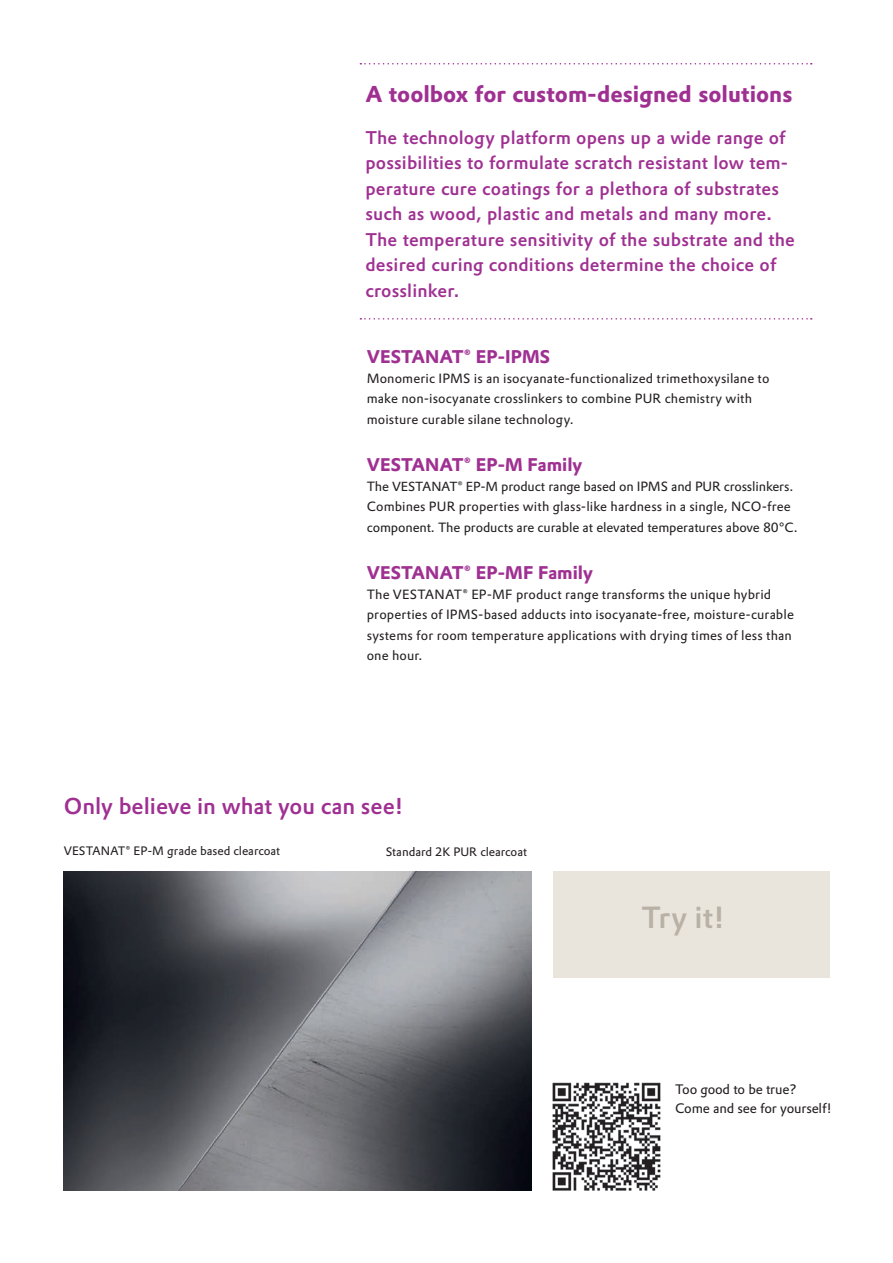
<style>
.page{position:relative;width:893px;height:1263px;background:#fff}
.page>*{position:absolute;margin:0;border:0;box-sizing:border-box;transform-origin:0 0}
.t1{font:500 30px "Evonik Prokyon";color:#bab1a6}
.t2{font:700 22.5px "Evonik Prokyon";color:#9f3092}
.t3{font:500 22.5px "Evonik Prokyon";color:#9f3092}
.t4{font:500 18px/25.5px "Evonik Prokyon";letter-spacing:.01em;color:#9f3092}
.t5{font:700 18px "Evonik Prokyon";color:#9f3092}
.t6{font:13.5px/18.3px "Evonik Prokyon";letter-spacing:-.01em;color:#231f20}
.t7{font:13.2px/20.2px "Evonik Prokyon";letter-spacing:.01em;color:#231f20}
.t8{font:12px "Evonik Prokyon";color:#231f20}
.s1{font-size:12.9px}
</style>
<div class="page">
<img style="left:64px;top:872px;width:467px;height:319px">
<div style="left:553px;top:872px;width:276px;height:106px;background:#e9e5dd"></div>
<svg style="left:360px;top:63px;width:452px;height:2px"></svg>
<svg style="left:360px;top:318px;width:452px;height:2px"></svg>
<img style="left:552px;top:1082px;width:109px;height:109px">
<h2 class="t2" style="left:365px;top:76px;width:429px">A toolbox for custom-designed solutions</h2>
<p class="t4" style="left:365px;top:124px;width:431px">The technology platform opens up a wide range of possibilities to formulate scratch resistant low tem&shy;perature cure coatings for a plethora of substrates such as wood, plastic and metals and many more.<br>The temperature sensitivity of the substrate and the desired curing conditions determine the choice of crosslinker.</p>
<h3 class="t5" style="left:367px;top:342px;width:185px">VESTANAT® EP-IPMS</h3>
<p class="t7" style="left:367px;top:368px;width:404px">Monomeric IPMS is an isocyanate-functionalized trimethoxysilane to make non-isocyanate crosslinkers to combine PUR chemistry with moisture curable silane technology.</p>
<h3 class="t5" style="left:367px;top:450px;width:217px">VESTANAT® EP-M Family</h3>
<p class="t7" style="left:367px;top:476px;width:432px">The <span class="s1">VESTANAT® EP-M</span> product range based on IPMS and PUR crosslinkers.<br>Combines PUR properties with glass-like hardness in a single, NCO-free component. The products are curable at elevated temperatures above 80°C.</p>
<h3 class="t5" style="left:367px;top:558px;width:228px">VESTANAT® EP-MF Family</h3>
<p class="t7" style="left:367px;top:584px;width:429px">The VESTANAT® EP-MF product range transforms the unique hybrid properties of IPMS-based adducts into isocyanate-free, moisture-curable systems for room temperature applications with drying times of less than one hour.</p>
<h2 class="t3" style="left:64px;top:788px;width:341px">Only believe in what you can see!</h2>
<p class="t8" style="left:64px;top:841px;width:218px">VESTANAT® EP-M grade based clearcoat</p>
<p class="t8" style="left:386px;top:842px;width:143px">Standard 2K PUR clearcoat</p>
<h1 class="t1" style="left:642px;top:894px;width:85px">Try it!</h1>
<p class="t6" style="left:675px;top:1080px;width:158px">Too good to be true?<br>Come and see for yourself!</p>
</div>
